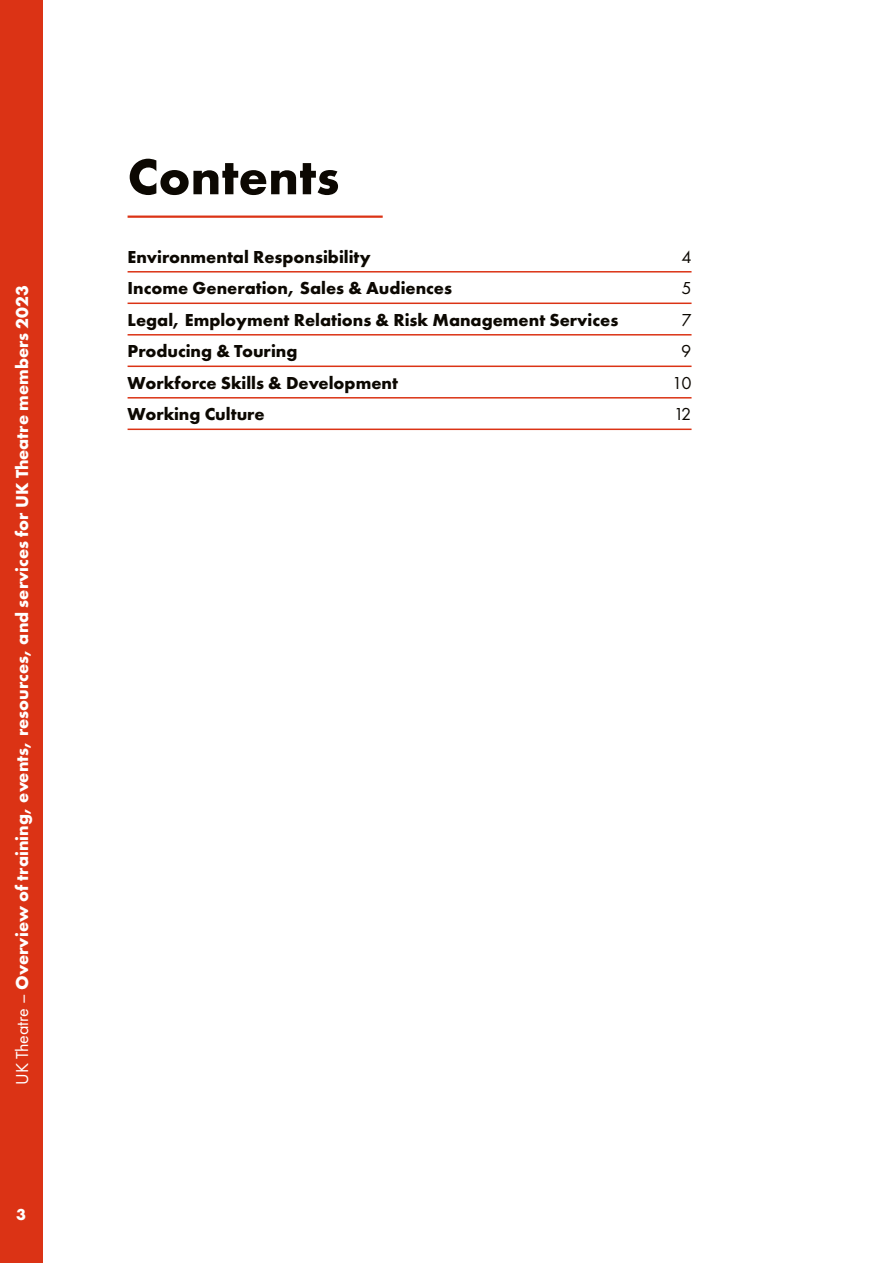
<style>
.page{position:relative;width:893px;height:1263px;background:#fff}
.page>*{position:absolute;margin:0;border:0;box-sizing:border-box;transform-origin:0 0}
.t1{font:700 52.5px "Futura PT";color:#0c0802}
.t2{font:700 18px "Futura PT";color:#0c0802}
.t3{font:700 18px "Futura PT";color:#fff}
.t4{font:18px "Futura PT";color:#0c0802}
.t5{font:700 16.5px "Futura PT";color:#fff}
.s1{font-weight:400}
</style>
<div class="page">
<div style="left:0;top:0;width:43px;height:1263px;background:#db3315"></div>
<hr style="left:128px;top:216px;width:255px;height:2px;background:#db3315">
<hr style="left:128px;top:271px;width:563px;height:2px;background:#db3315">
<hr style="left:128px;top:303px;width:563px;height:1px;background:#db3315">
<hr style="left:128px;top:334px;width:563px;height:2px;background:#db3315">
<hr style="left:128px;top:366px;width:563px;height:1px;background:#db3315">
<hr style="left:128px;top:397px;width:563px;height:2px;background:#db3315">
<hr style="left:128px;top:429px;width:563px;height:1px;background:#db3315">
<p class="t3" style="left:11px;top:1085px;width:801px;rotate:-90deg"><span class="s1">UK Theatre –</span> Overview of training, events, resources, and services for UK Theatre members 2023</p>
<p class="t5" style="left:16px;top:1204px;width:11px">3</p>
<h1 class="t1" style="left:128px;top:143px;width:213px">Contents</h1>
<p class="t2" style="left:128px;top:245px;width:245px">Environmental Responsibility</p>
<p class="t4" style="left:681px;top:246px;width:12px">4</p>
<p class="t2" style="left:128px;top:276px;width:326px">Income Generation, Sales &amp; Audiences</p>
<p class="t4" style="left:681px;top:277px;width:12px">5</p>
<p class="t2" style="left:128px;top:308px;width:492px">Legal, Employment Relations &amp; Risk Management Services</p>
<p class="t4" style="left:681px;top:309px;width:12px">7</p>
<p class="t2" style="left:128px;top:339px;width:171px">Producing &amp; Touring</p>
<p class="t4" style="left:681px;top:340px;width:12px">9</p>
<p class="t2" style="left:128px;top:371px;width:272px">Workforce Skills &amp; Development</p>
<p class="t4" style="left:672px;top:372px;width:21px">10</p>
<p class="t2" style="left:128px;top:402px;width:139px">Working Culture</p>
<p class="t4" style="left:674px;top:403px;width:19px">12</p>
</div>
